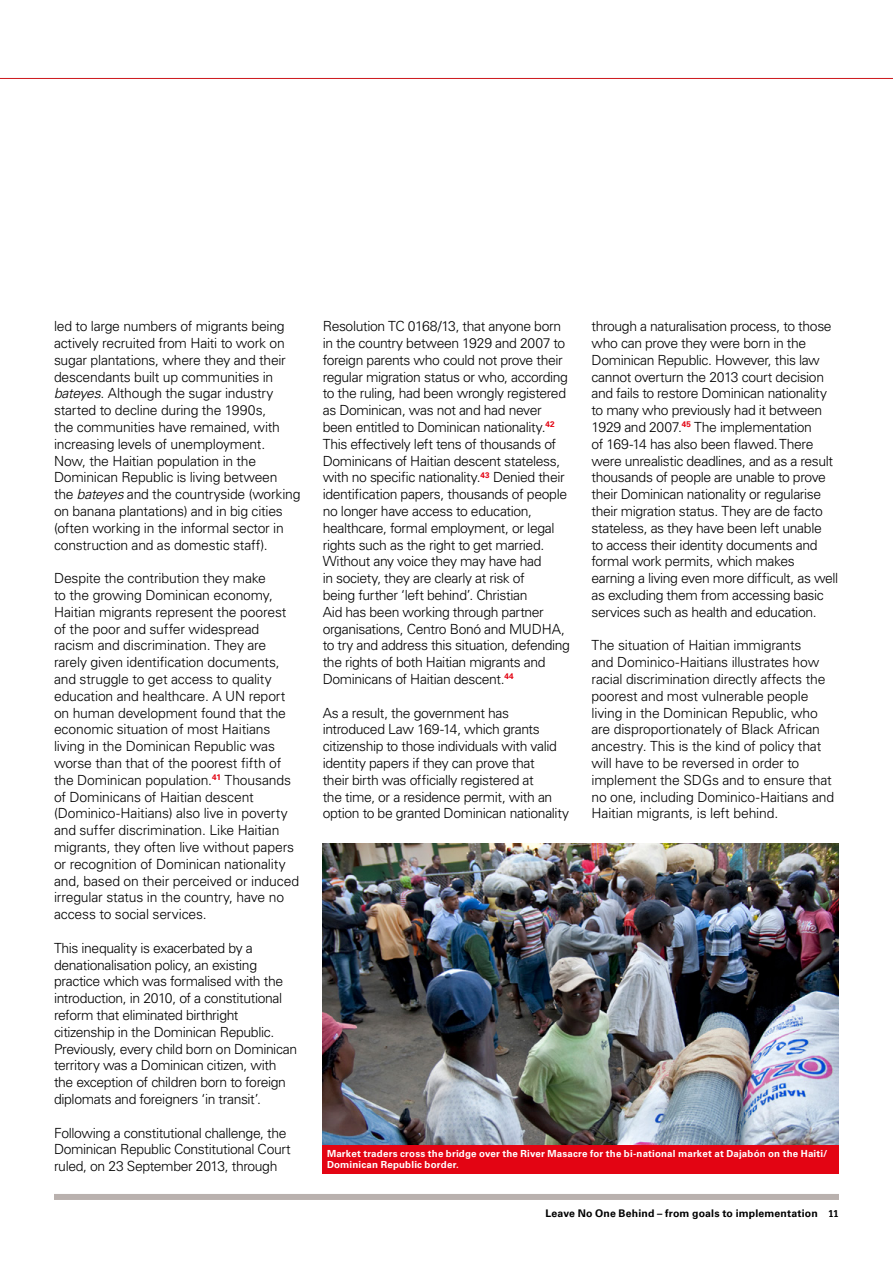
<style>
.page{position:relative;width:893px;height:1263px;background:#fff}
.page>*{position:absolute;margin:0;border:0;box-sizing:border-box;transform-origin:0 0}
.t1{font:300 13.95px/16.8px "Univers CA";letter-spacing:-.025em;color:#000}
.t2{font:700 10.5px "Univers CA";letter-spacing:.015em;color:#000}
.t3{font:700 9.75px/11.2px "Univers CA";letter-spacing:.02em;color:#fff}
.s1{font-style:italic}
.s2{font-family:"Serifa BT"}
</style>
<div class="page">
<div style="left:54px;top:1194px;width:785px;height:6px;background:#b9b1ae"></div>
<hr style="left:0;top:78px;width:893px;height:1px;background:#cd1619">
<img style="left:323px;top:844px;width:516px;height:301px">
<div style="left:323px;top:1145px;width:516px;height:29px;background:#e30413"></div>
<p class="t1" style="left:54px;top:318px;width:248px">led to large numbers of migrants being actively recruited from Haiti to work on sugar plantations, where they and their descendants built up communities in <span class="s1">bateyes</span>. Although the sugar industry started to decline during the 1990s,<br>the communities have remained, with increasing levels of unemployment.<br>Now, the Haitian population in the Dominican Republic is living between the <span class="s1">bateyes</span> and the countryside (working on banana plantations) and in big cities (often working in the informal sector in construction and as domestic staff).</p>
<p class="t1" style="left:54px;top:570px;width:247px">Despite the contribution they make<br>to the growing Dominican economy, Haitian migrants represent the poorest of the poor and suffer widespread racism and discrimination. They are rarely given identification documents, and struggle to get access to quality education and healthcare. A UN report on human development found that the economic situation of most Haitians living in the Dominican Republic was worse than that of the poorest fifth of the Dominican population.<sup>41</sup> Thousands of Dominicans of Haitian descent (Dominico-Haitians) also live in poverty and suffer discrimination. Like Haitian migrants, they often live without papers or recognition of Dominican nationality and, based on their perceived or induced irregular status in the country, have no access to social services.</p>
<p class="t1" style="left:54px;top:939px;width:245px">This inequality is exacerbated by a denationalisation policy, an existing practice which was formalised with the introduction, in 2010, of a constitutional reform that eliminated birthright citizenship in the Dominican Republic.<br>Previously, every child born on Dominican territory was a Dominican citizen, with the exception of children born to foreign diplomats and foreigners ‘in transit’.</p>
<p class="t1" style="left:54px;top:1124px;width:238px">Following a constitutional challenge, the<br>Dominican Republic Constitutional Court ruled, on 23 September 2013, through</p>
<p class="t1" style="left:323px;top:318px;width:249px">Resolution TC 0168/13, that anyone born in the country between 1929 and 2007 to foreign parents who could not prove their regular migration status or who, according to the ruling, had been wrongly registered as Dominican, was not and had never been entitled to Dominican nationality.<sup>42<br></sup>This effectively left tens of thousands of Dominicans of Haitian descent stateless, with no specific nationality.<sup>43</sup> Denied their identification papers, thousands of people no longer have access to education, healthcare, formal employment, or legal rights such as the right to get married.<br>Without any voice they may have had<br>in society, they are clearly at risk of<br>being further ‘left behind’. Christian<br>Aid has been working through partner organisations, Centro Bonó and MUDHA, to try and address this situation, defending the rights of both Haitian migrants and Dominicans of Haitian descent.<sup>44</sup></p>
<p class="t1" style="left:323px;top:704px;width:248px">As a result, the government has introduced Law 169-14, which grants citizenship to those individuals with valid identity papers if they can prove that<br>their birth was officially registered at<br>the time, or a residence permit, with an option to be granted Dominican nationality</p>
<p class="t1" style="left:591px;top:318px;width:248px">through a naturalisation process, to those who can prove they were born in the Dominican Republic. However, this law cannot overturn the 2013 court decision and fails to restore Dominican nationality to many who previously had it between 1929 and 2007.<sup>45</sup> The implementation<br>of 169-14 has also been flawed.There were unrealistic deadlines, and as a result thousands of people are unable to prove their Dominican nationality or regularise their migration status. They are de facto stateless, as they have been left unable<br>to access their identity documents and formal work permits, which makes earning a living even more difficult, as well as excluding them from accessing basic services such as health and education.</p>
<p class="t1" style="left:591px;top:637px;width:244px">The situation of Haitian immigrants<br>and Dominico-Haitians illustrates how racial discrimination directly affects the poorest and most vulnerable people living in the Dominican Republic, who are disproportionately of Black African ancestry. This is the kind of policy that will have to be reversed in order to implement the SDGs and to ensure that no one, including Dominico-Haitians and Haitian migrants, is left behind.</p>
<p class="t3" style="left:327px;top:1148px;width:502px">Market traders cross the bridge over the River Masacre for the bi-national market at Dajabón on the Haiti/<br>Dominican Republic border.</p>
<p class="t2" style="left:545px;top:1207px;width:295px">Leave No One Behind – from goals to implementation <span class="s2">11</span></p>
</div>
